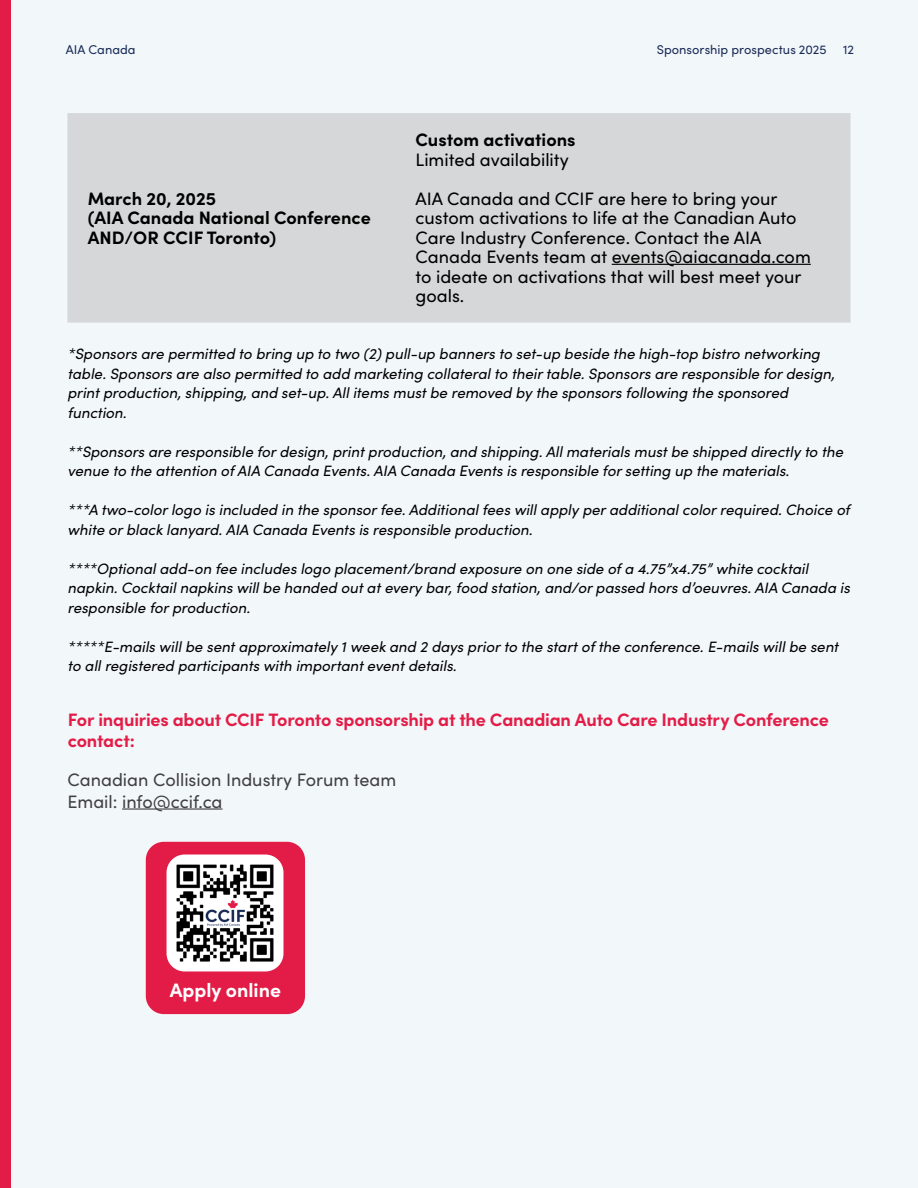
<style>
.page{position:relative;width:918px;height:1188px;background:#f2f7fa}
.page>*{position:absolute;margin:0;border:0;box-sizing:border-box;transform-origin:0 0}
.t1{font:700 19.5px "Sofia Pro";color:#fff}
.t2{font:18px/19.5px "Sofia Pro";color:#000}
.t3{font:700 18px/21px "Sofia Pro";letter-spacing:-.01em;color:#e31c47}
.t4{font:700 18px/19.5px "Sofia Pro";color:#000}
.t5{font:18px/21.6px "Sofia Pro";color:#414042}
.t6{font:italic 15px/19.5px "Sofia Pro";color:#000}
.t7{font:12.75px "Sofia Pro";letter-spacing:.005em;color:#1b2c57}
</style>
<div class="page">
<div style="left:0;top:0;width:11px;height:1188px;background:#e31c47"></div>
<div style="left:146px;top:842px;width:159px;height:172px;background:#e31c47;border-radius:18px"></div>
<hr style="left:122px;top:808px;width:101px;height:2px;background:#414042">
<img style="left:167px;top:855px;width:116px;height:116px">
<div style="left:68px;top:113px;width:782px;height:210px;background:#d5d7d8"></div>
<hr style="left:612px;top:264px;width:199px;height:1px;background:#000">
<p class="t7" style="left:66px;top:41px;width:71px">AIA Canada</p>
<p class="t7" style="left:657px;top:41px;width:171px">Sponsorship prospectus 2025</p>
<p class="t7" style="left:843px;top:41px;width:12px">12</p>
<p class="t4" style="left:88px;top:187px;width:285px">March 20, 2025<br>(AIA Canada National Conference<br>AND/OR CCIF Toronto)</p>
<p class="t4" style="left:416px;top:129px;width:162px">Custom activations</p>
<p class="t2" style="left:416px;top:139px;width:363px;line-height:39px">Limited availability<br>AIA Canada and CCIF are here to bring your</p>
<p class="t2" style="left:416px;top:207px;width:397px">custom activations to life at the Canadian Auto Care Industry Conference. Contact the AIA Canada Events team at events@aiacanada.com to ideate on activations that will best meet your goals.</p>
<p class="t6" style="left:68px;top:343px;width:769px">*Sponsors are permitted to bring up to two (2) pull-up banners to set-up beside the high-top bistro networking table. Sponsors are also permitted to add marketing collateral to their table. Sponsors are responsible for design, print production, shipping, and set-up. All items must be removed by the sponsors following the sponsored function.</p>
<p class="t6" style="left:68px;top:441px;width:777px">**Sponsors are responsible for design, print production, and shipping. All materials must be shipped directly to the venue to the attention of AIA Canada Events. AIA Canada Events is responsible for setting up the materials.</p>
<p class="t6" style="left:68px;top:499px;width:784px">***A two-color logo is included in the sponsor fee. Additional fees will apply per additional color required. Choice of white or black lanyard. AIA Canada Events is responsible production.</p>
<p class="t6" style="left:68px;top:558px;width:784px">****Optional add-on fee includes logo placement/brand exposure on one side of a 4.75”x4.75” white cocktail napkin. Cocktail napkins will be handed out at every bar, food station, and/or passed hors d’oeuvres. AIA Canada is responsible for production.</p>
<p class="t6" style="left:68px;top:636px;width:772px">*****E-mails will be sent approximately 1 week and 2 days prior to the start of the conference. E-mails will be sent to all registered participants with important event details.</p>
<p class="t3" style="left:68px;top:708px;width:762px">For inquiries about CCIF Toronto sponsorship at the Canadian Auto Care Industry Conference contact:</p>
<p class="t5" style="left:68px;top:768px;width:330px">Canadian Collision Industry Forum team<br>Email: info@ccif.ca</p>
<h1 class="t1" style="left:170px;top:975px;width:113px">Apply online</h1>
</div>
